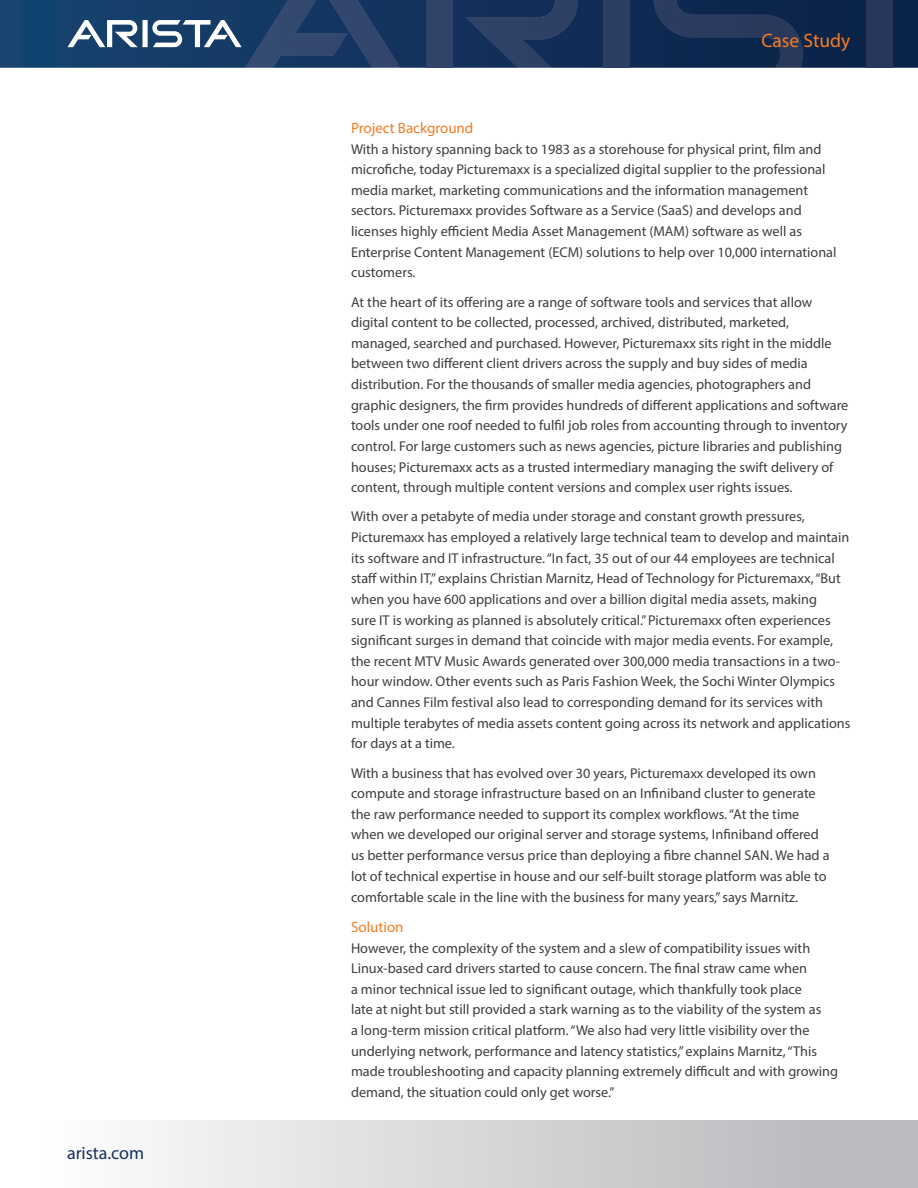
<style>
.page{position:relative;width:918px;height:1188px;background:#fff}
.page>*{position:absolute;margin:0;border:0;box-sizing:border-box;transform-origin:0 0}
.t1{font:19.5px "Myriad Pro";color:#f47b21}
.t2{font:18px "Myriad Pro";color:#14315b}
.t3{font:15px "Myriad Pro";color:#f47b21}
.Main_body_text{font:14.25px/20.5px "Myriad Pro";color:#3e3e3f}
</style>
<div class="page">
<svg style="left:0;top:0;width:918px;height:68px;background:#103059"></svg>
<div style="left:426px;top:0;width:26px;height:68px;background:#314369"></div>
<svg style="left:465px;top:0;width:113px;height:68px;background:#20375e"></svg>
<svg style="left:67px;top:0;width:333px;height:68px;background:#2f4e75"></svg>
<div style="left:604px;top:0;width:26px;height:68px;background:#2d3e63"></div>
<svg style="left:654px;top:0;width:149px;height:68px;background:#182f55"></svg>
<div style="left:867px;top:0;width:26px;height:68px;background:#273759"></div>
<div style="left:0;top:1120px;width:918px;height:68px;background:linear-gradient(to right,#fff,#b3b4b7)"></div>
<p class="t2" style="left:67px;top:1142px;width:79px">arista.com</p>
<h1 class="t1" style="left:761px;top:29px;width:91px">Case Study</h1>
<p class="t3" style="left:351px;top:119px;width:124px">Project Background</p>
<p class="Main_body_text" style="left:351px;top:138px;width:487px">With a history spanning back to 1983 as a storehouse for physical print, film and microfiche, today Picturemaxx is a specialized digital supplier to the professional media market, marketing communications and the information management sectors. Picturemaxx provides Software as a Service (SaaS) and develops and licenses highly efficient Media Asset Management (MAM) software as well as Enterprise Content Management (ECM) solutions to help over 10,000 international customers.</p>
<p class="Main_body_text" style="left:351px;top:291px;width:499px">At the heart of its offering are a range of software tools and services that allow digital content to be collected, processed, archived, distributed, marketed, managed, searched and purchased. However, Picturemaxx sits right in the middle between two different client drivers across the supply and buy sides of media distribution. For the thousands of smaller media agencies, photographers and graphic designers, the firm provides hundreds of different applications and software tools under one roof needed to fulfil job roles from accounting through to inventory control. For large customers such as news agencies, picture libraries and publishing houses; Picturemaxx acts as a trusted intermediary managing the swift delivery of content, through multiple content versions and complex user rights issues.</p>
<p class="Main_body_text" style="left:351px;top:506px;width:501px">With over a petabyte of media under storage and constant growth pressures, Picturemaxx has employed a relatively large technical team to develop and maintain its software and IT infrastructure. “In fact, 35 out of our 44 employees are technical staff within IT,” explains Christian Marnitz, Head of Technology for Picturemaxx, “But when you have 600 applications and over a billion digital media assets, making<br>sure IT is working as planned is absolutely critical.” Picturemaxx often experiences significant surges in demand that coincide with major media events. For example, the recent MTV Music Awards generated over 300,000 media transactions in a two&shy;hour window. Other events such as Paris Fashion Week, the Sochi Winter Olympics and Cannes Film festival also lead to corresponding demand for its services with multiple terabytes of media assets content going across its network and applications for days at a time.</p>
<p class="Main_body_text" style="left:351px;top:762px;width:480px">With a business that has evolved over 30 years, Picturemaxx developed its own compute and storage infrastructure based on an Infiniband cluster to generate the raw performance needed to support its complex workflows. “At the time when we developed our original server and storage systems, Infiniband offered us better performance versus price than deploying a fibre channel SAN. We had a lot of technical expertise in house and our self-built storage platform was able to comfortable scale in the line with the business for many years,” says Marnitz.</p>
<p class="t3" style="left:351px;top:918px;width:54px">Solution</p>
<p class="Main_body_text" style="left:351px;top:937px;width:489px">However, the complexity of the system and a slew of compatibility issues with Linux-based card drivers started to cause concern. The final straw came when<br>a minor technical issue led to significant outage, which thankfully took place<br>late at night but still provided a stark warning as to the viability of the system as<br>a long-term mission critical platform. “We also had very little visibility over the underlying network, performance and latency statistics,” explains Marnitz, “This made troubleshooting and capacity planning extremely difficult and with growing demand, the situation could only get worse.”</p>
</div>
